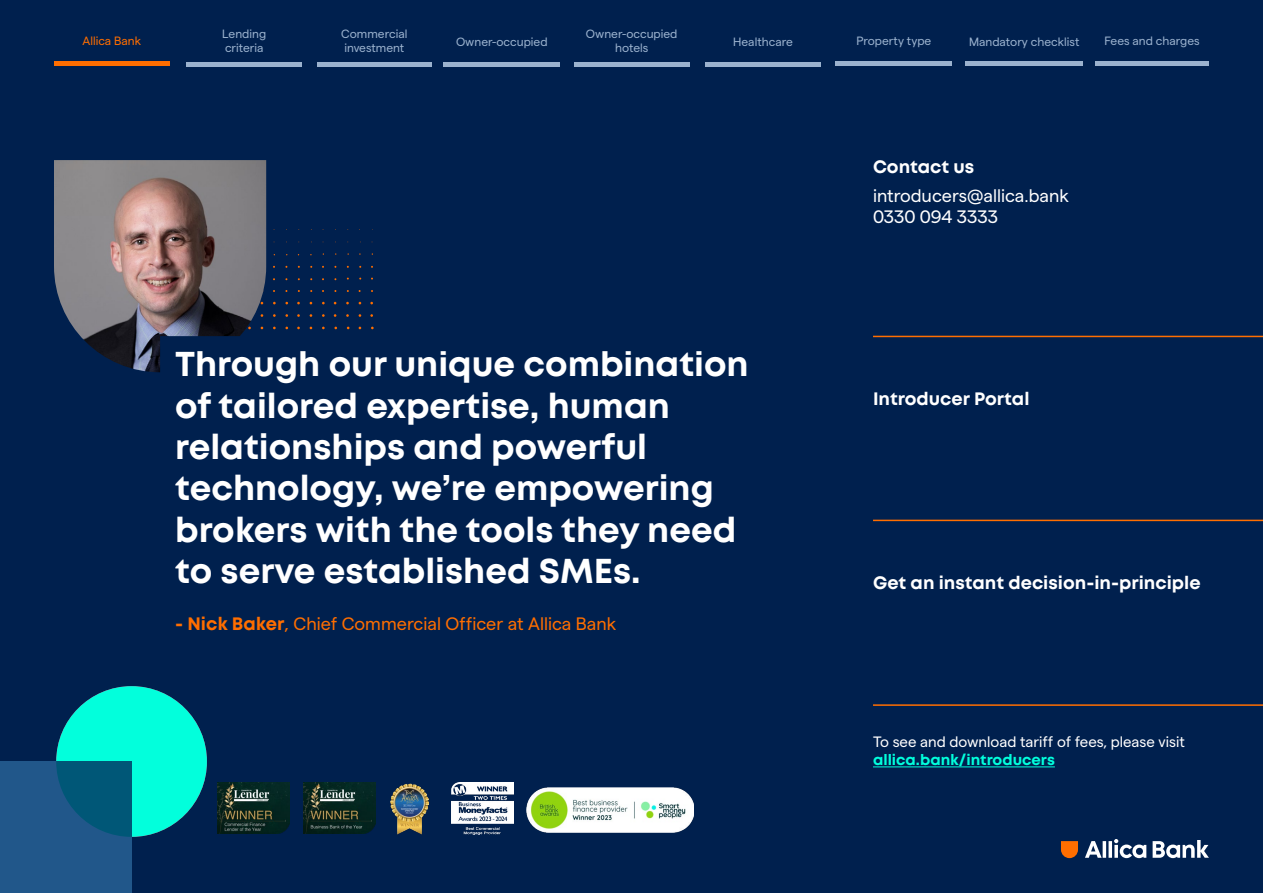
<style>
.page{position:relative;width:1263px;height:893px;background:#00204e}
.page>*{position:absolute;margin:0;border:0;box-sizing:border-box;transform-origin:0 0}
.t1{font:700 34.5px/41.4px "Mont";color:#fff}
.t2{font:700 18px "Mont";color:#fff}
.t3{font:18px "Matter SQ";color:#ff6e00}
.t4{font:18px/21.6px "Matter SQ";color:#fff}
.t5{font:15px "Matter SQ";color:#fff}
.t6{font:700 15px "Mont";color:#02ffdc}
.t7{font:12px/14.4px "Matter SQ";color:#9bb2ce}
.t8{font:12px "Matter SQ";color:#ff6e00}
.s1{font-family:"Mont";font-weight:700}
</style>
<div class="page">
<svg style="left:1061px;top:841px;width:17px;height:17px"></svg>
<svg style="left:1085px;top:839px;width:61px;height:19px"></svg>
<svg style="left:1152px;top:840px;width:57px;height:18px"></svg>
<img style="left:54px;top:160px;width:212px;height:212px">
<svg style="left:153px;top:329px;width:220px;height:44px"></svg>
<div style="left:0;top:761px;width:132px;height:132px;background:#21578a"></div>
<svg style="left:56px;top:686px;width:151px;height:151px;background:#02d3c1"></svg>
<hr style="left:873px;top:766px;width:182px;height:1px;background:#02ffdc">
<hr style="left:873px;top:336px;width:390px;height:1px;background:#ff6e00">
<hr style="left:873px;top:520px;width:390px;height:1px;background:#ff6e00">
<hr style="left:873px;top:704px;width:390px;height:2px;background:#ff6e00">
<img style="left:218px;top:782px;width:72px;height:51px">
<img style="left:451px;top:783px;width:63px;height:52px">
<img style="left:527px;top:787px;width:167px;height:45px">
<img style="left:303px;top:782px;width:72px;height:51px">
<img style="left:390px;top:783px;width:38px;height:51px">
<hr style="left:54px;top:62px;width:116px;height:4px;background:#ff6e00">
<hr style="left:443px;top:62px;width:117px;height:4px;background:#9bb2ce">
<hr style="left:317px;top:62px;width:114px;height:4px;background:#9bb2ce">
<hr style="left:836px;top:62px;width:116px;height:4px;background:#9bb2ce">
<hr style="left:187px;top:62px;width:115px;height:4px;background:#9bb2ce">
<hr style="left:705px;top:62px;width:116px;height:4px;background:#9bb2ce">
<hr style="left:965px;top:62px;width:118px;height:4px;background:#9bb2ce">
<hr style="left:1095px;top:62px;width:114px;height:4px;background:#9bb2ce">
<hr style="left:574px;top:62px;width:115px;height:4px;background:#9bb2ce">
<p class="t7" style="left:222px;top:25px;width:45px">Lending criteria</p>
<p class="t7" style="left:733px;top:33px;width:61px">Healthcare</p>
<p class="t7" style="left:969px;top:33px;width:112px">Mandatory checklist</p>
<p class="t7" style="left:1104px;top:33px;width:96px">Fees and charges</p>
<p class="t7" style="left:341px;top:25px;width:68px">Commercial investment</p>
<p class="t7" style="left:856px;top:33px;width:76px">Property type</p>
<p class="t7" style="left:586px;top:25px;width:93px;text-align:center">Owner-occupied hotels</p>
<p class="t8" style="left:82px;top:32px;width:60px">Allica Bank</p>
<p class="t7" style="left:456px;top:33px;width:93px">Owner-occupied</p>
<p class="t1" style="left:175px;top:344px;width:575px">Through our unique combination of tailored expertise, human relationships and powerful technology, we’re empowering brokers with the tools they need to serve established SMEs.</p>
<p class="t3" style="left:175px;top:610px;width:443px"><span class="s1">- Nick Baker</span>, Chief Commercial Officer at Allica Bank</p>
<p class="t2" style="left:873px;top:155px;width:103px">Contact us</p>
<p class="t4" style="left:873px;top:183px;width:197px">introducers@allica.bank<br>0330 094 3333</p>
<p class="t2" style="left:873px;top:387px;width:158px">Introducer Portal</p>
<p class="t2" style="left:873px;top:571px;width:329px">Get an instant decision-in-principle</p>
<p class="t5" style="left:873px;top:731px;width:313px">To see and download tariff of fees, please visit</p>
<p class="t6" style="left:873px;top:750px;width:183px">allica.bank/introducers</p>
</div>
